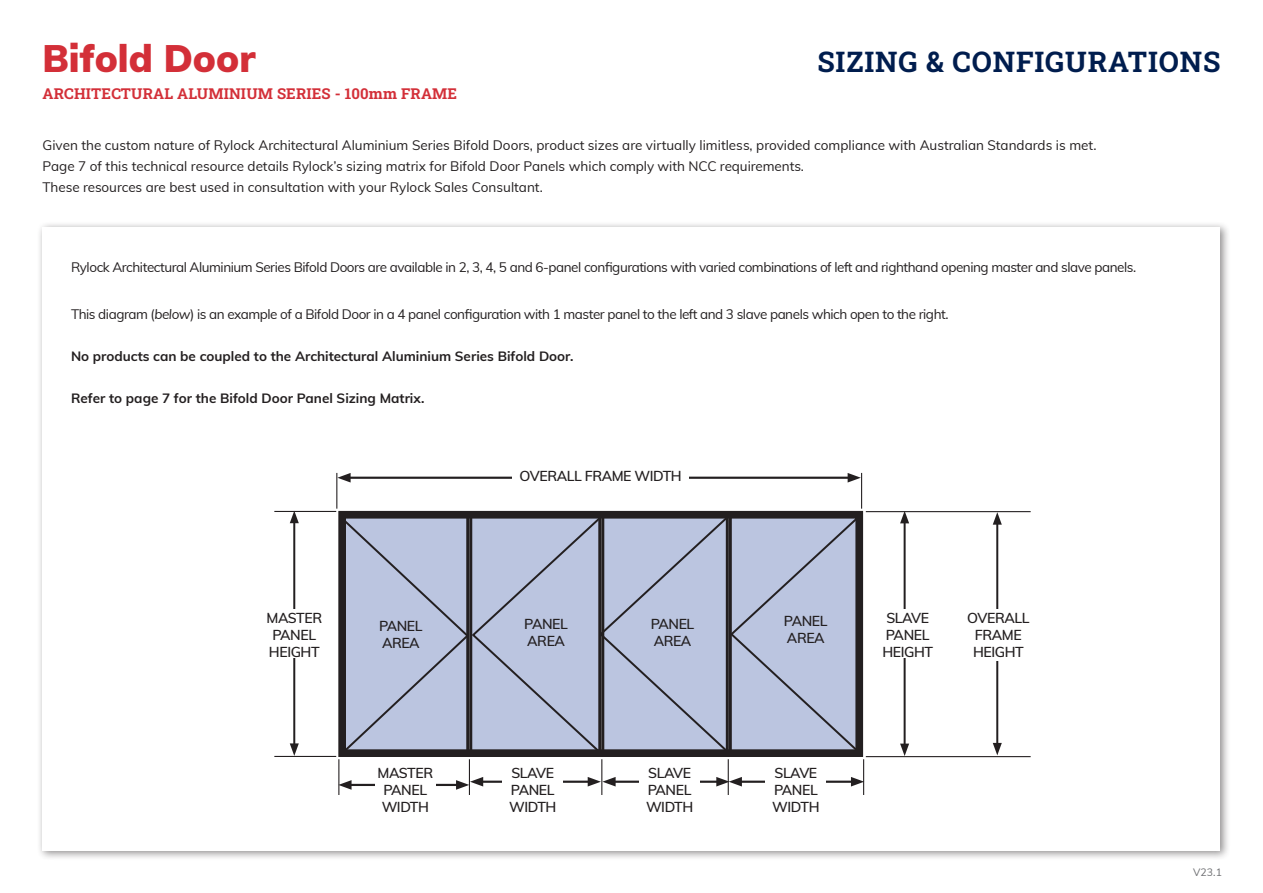
<style>
.page{position:relative;width:1263px;height:893px;background:#fff}
.page>*{position:absolute;margin:0;border:0;box-sizing:border-box;transform-origin:0 0}
.t1{font:900 37.5px "Muli";color:#d32f38}
.t2{font:28.5px "Roboto Slab";letter-spacing:.03em;color:#001d4e}
.t3{font:15px "Roboto Slab";letter-spacing:.01em;color:#d32f38}
.Table_Heading{font:600 14.1px/17px "Muli";letter-spacing:-.03em;color:#231f20}
.Body{font:13.5px/21px "Muli";letter-spacing:-.005em;color:#231f20}
.Body-2{font:13.5px "Muli";letter-spacing:-.035em;color:#231f20}
.Body-3{font:700 13.5px "Muli";color:#231f20}
.t4{font:10.5px "Muli";color:#6c6d70}
.s1{font-style:italic}
</style>
<div class="page">
<div style="left:36px;top:221px;width:1194px;height:640px;background:#231f20;opacity:.5"></div>
<div style="left:43px;top:227px;width:1177px;height:623px;background:#fff"></div>
<hr style="left:347px;top:784px;width:113px;height:2px;background:#231f20">
<svg style="left:339px;top:780px;width:13px;height:10px"></svg>
<div style="left:375px;top:764px;width:61px;height:48px;background:#fff"></div>
<hr style="left:293px;top:520px;width:2px;height:227px;background:#231f20">
<svg style="left:290px;top:743px;width:9px;height:13px"></svg>
<svg style="left:290px;top:512px;width:9px;height:11px"></svg>
<hr style="left:338px;top:759px;width:1px;height:36px;background:#231f20">
<hr style="left:469px;top:759px;width:1px;height:36px;background:#231f20">
<hr style="left:347px;top:477px;width:505px;height:2px;background:#231f20">
<svg style="left:848px;top:473px;width:13px;height:9px"></svg>
<svg style="left:337px;top:473px;width:14px;height:9px"></svg>
<div style="left:512px;top:467px;width:177px;height:19px;background:#fff"></div>
<hr style="left:996px;top:521px;width:2px;height:225px;background:#231f20">
<svg style="left:993px;top:743px;width:9px;height:12px"></svg>
<svg style="left:993px;top:512px;width:9px;height:13px"></svg>
<div style="left:960px;top:609px;width:77px;height:51px;background:#fff"></div>
<svg style="left:347px;top:520px;width:507px;height:228px"></svg>
<div style="left:338px;top:511px;width:525px;height:246px;border:8px solid #231f20"></div>
<hr style="left:274px;top:756px;width:62px;height:1px;background:#231f20">
<hr style="left:274px;top:511px;width:62px;height:1px;background:#231f20">
<div style="left:264px;top:609px;width:61px;height:48px;background:#fff"></div>
<hr style="left:601px;top:759px;width:1px;height:36px;background:#231f20">
<hr style="left:728px;top:759px;width:1px;height:36px;background:#231f20">
<hr style="left:863px;top:759px;width:1px;height:36px;background:#231f20">
<hr style="left:904px;top:520px;width:2px;height:227px;background:#231f20">
<svg style="left:900px;top:744px;width:9px;height:12px"></svg>
<svg style="left:900px;top:512px;width:9px;height:11px"></svg>
<hr style="left:866px;top:756px;width:165px;height:1px;background:#231f20">
<hr style="left:866px;top:511px;width:165px;height:1px;background:#231f20">
<div style="left:877px;top:609px;width:61px;height:49px;background:#fff"></div>
<hr style="left:336px;top:473px;width:1px;height:36px;background:#231f20">
<hr style="left:861px;top:473px;width:1px;height:36px;background:#231f20">
<hr style="left:738px;top:781px;width:117px;height:2px;background:#231f20">
<svg style="left:851px;top:777px;width:13px;height:9px"></svg>
<div style="left:765px;top:764px;width:61px;height:48px;background:#fff"></div>
<hr style="left:479px;top:781px;width:113px;height:2px;background:#231f20">
<svg style="left:456px;top:777px;width:27px;height:13px"></svg>
<div style="left:502px;top:764px;width:61px;height:48px;background:#fff"></div>
<hr style="left:612px;top:781px;width:108px;height:2px;background:#231f20">
<svg style="left:716px;top:777px;width:26px;height:9px"></svg>
<svg style="left:588px;top:777px;width:28px;height:9px"></svg>
<div style="left:639px;top:764px;width:61px;height:48px;background:#fff"></div>
<p class="t1" style="left:43px;top:31px;width:214px">Bifold Door</p>
<p class="t2" style="left:817px;top:42px;width:405px">SIZING &amp; CONFIGURATIONS</p>
<p class="t3" style="left:43px;top:84px;width:416px">ARCHITECTURAL ALUMINIUM SERIES - 100mm FRAME</p>
<p class="Body" style="left:43px;top:134px;width:1055px">Given the custom nature of Rylock Architectural Aluminium Series Bifold Doors, product sizes are virtually limitless, provided compliance with Australian Standards is met.<br>Page 7 of this technical resource details Rylock’s sizing matrix for Bifold Door Panels which comply with NCC requirements.<br>These resources are best used in consultation with your Rylock Sales Consultant.</p>
<p class="Body-2" style="left:71px;top:258px;width:1067px">Rylock Architectural Aluminium Series Bifold Doors are available in 2, 3, 4, 5 and 6-panel configurations with varied combinations of left and righthand opening master and slave panels.</p>
<p class="Body-2" style="left:71px;top:304px;width:879px">This diagram (<span class="s1">below</span>) is an example of a Bifold Door in a 4 panel configuration with 1 master panel to the left and 3 slave panels which open to the right.</p>
<p class="Body-3" style="left:71px;top:346px;width:504px">No products can be coupled to the Architectural Aluminium Series Bifold Door.</p>
<p class="Body-3" style="left:71px;top:388px;width:355px">Refer to page 7 for the Bifold Door Panel Sizing Matrix.</p>
<p class="Table_Heading" style="left:266px;top:609px;width:57px;text-align:center">MASTER<br>PANEL</p>
<p class="Table_Heading" style="left:269px;top:643px;width:52px">HEIGHT</p>
<p class="Table_Heading" style="left:379px;top:617px;width:45px">PANEL</p>
<p class="Table_Heading" style="left:382px;top:634px;width:39px">AREA</p>
<p class="Table_Heading" style="left:377px;top:764px;width:57px;text-align:center">MASTER<br>PANEL</p>
<p class="Table_Heading" style="left:382px;top:798px;width:49px">WIDTH</p>
<p class="Table_Heading" style="left:520px;top:467px;width:164px">OVERALL FRAME WIDTH</p>
<p class="Table_Heading" style="left:524px;top:614px;width:45px">PANEL</p>
<p class="Table_Heading" style="left:527px;top:631px;width:39px">AREA</p>
<p class="Table_Heading" style="left:511px;top:764px;width:45px">SLAVE<br>PANEL</p>
<p class="Table_Heading" style="left:509px;top:797px;width:49px">WIDTH</p>
<p class="Table_Heading" style="left:651px;top:614px;width:45px">PANEL</p>
<p class="Table_Heading" style="left:654px;top:631px;width:39px">AREA</p>
<p class="Table_Heading" style="left:648px;top:764px;width:45px">SLAVE<br>PANEL</p>
<p class="Table_Heading" style="left:646px;top:797px;width:49px">WIDTH</p>
<p class="Table_Heading" style="left:784px;top:612px;width:45px">PANEL</p>
<p class="Table_Heading" style="left:787px;top:629px;width:39px">AREA</p>
<p class="Table_Heading" style="left:774px;top:764px;width:45px">SLAVE<br>PANEL</p>
<p class="Table_Heading" style="left:772px;top:797px;width:49px">WIDTH</p>
<p class="Table_Heading" style="left:886px;top:609px;width:45px">SLAVE<br>PANEL</p>
<p class="Table_Heading" style="left:882px;top:643px;width:52px">HEIGHT</p>
<p class="Table_Heading" style="left:967px;top:609px;width:64px;text-align:center">OVERALL<br>FRAME<br>HEIGHT</p>
<p class="t4" style="left:1193px;top:865px;width:30px">V23.1</p>
</div>
